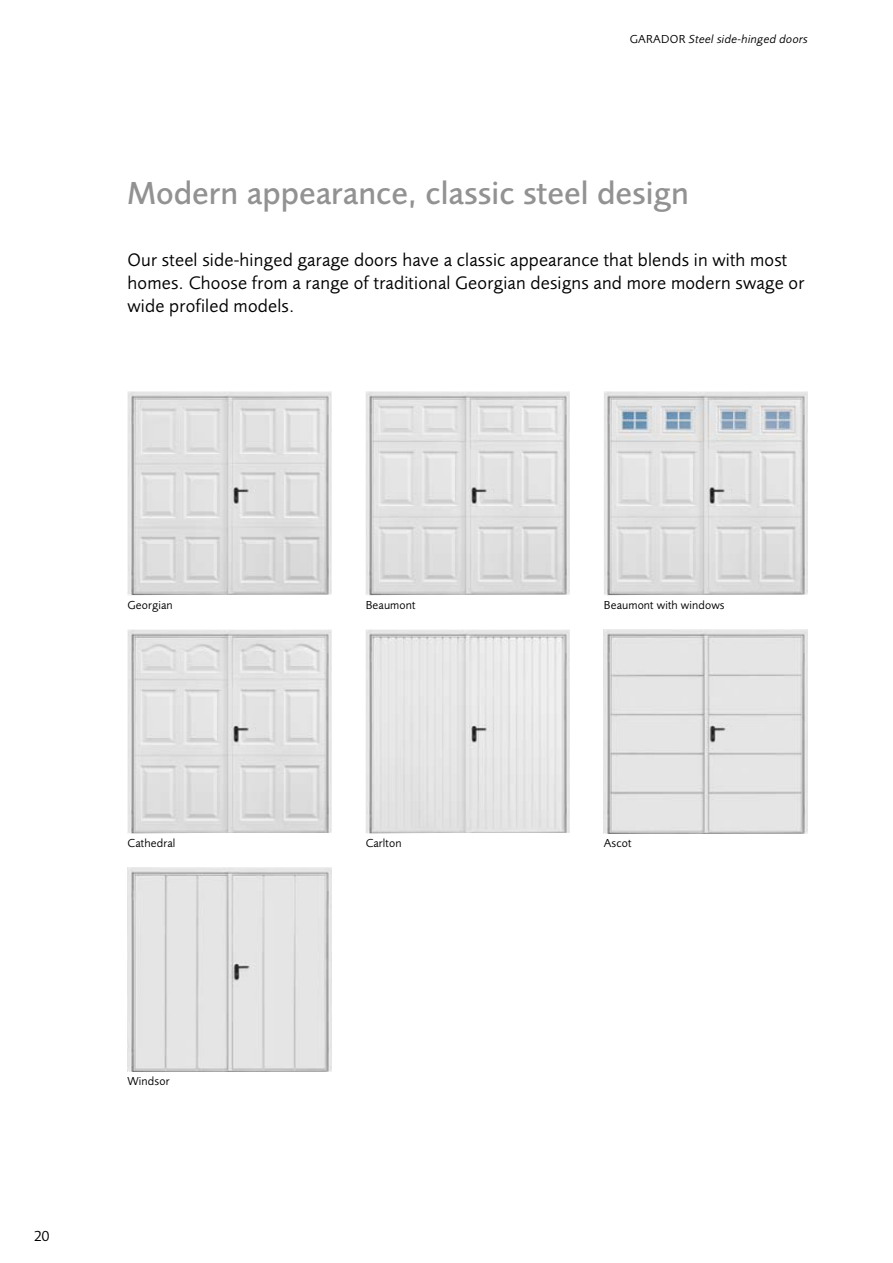
<style>
.page{position:relative;width:893px;height:1263px;background:#fff}
.page>*{position:absolute;margin:0;border:0;box-sizing:border-box;transform-origin:0 0}
.t1{font:500 33px "Foundry Sans";color:#929292}
.t2{font:18.75px/23.4px "Foundry Sans";letter-spacing:.01em;color:#000}
.t3{font:15px "Foundry Sans";color:#000}
.t4{font:12px "Foundry Sans";letter-spacing:.01em;color:#000}
.t5{font:italic 12px "Foundry Sans";letter-spacing:.02em;color:#000}
.s1{font-style:normal}
</style>
<div class="page">
<img style="left:128px;top:629px;width:204px;height:204px">
<img style="left:128px;top:867px;width:204px;height:204px">
<img style="left:366px;top:391px;width:204px;height:204px">
<img style="left:604px;top:391px;width:204px;height:204px">
<img style="left:128px;top:391px;width:204px;height:204px">
<img style="left:366px;top:629px;width:204px;height:204px">
<img style="left:604px;top:629px;width:204px;height:204px">
<p class="t5" style="left:630px;top:32px;width:180px"><span class="s1">GARADOR</span> Steel side-hinged doors</p>
<h1 class="t1" style="left:128px;top:174px;width:563px">Modern appearance, classic steel design</h1>
<p class="t2" style="left:128px;top:248px;width:678px">Our steel side-hinged garage doors have a classic appearance that blends in with most homes. Choose from a range of traditional Georgian designs and more modern swage or wide profiled models.</p>
<p class="t4" style="left:128px;top:598px;width:47px">Georgian</p>
<p class="t4" style="left:128px;top:836px;width:49px">Cathedral</p>
<p class="t3" style="left:34px;top:1228px;width:17px">20</p>
<p class="t4" style="left:128px;top:1074px;width:43px">Windsor</p>
<p class="t4" style="left:366px;top:598px;width:51px">Beaumont</p>
<p class="t4" style="left:604px;top:598px;width:122px">Beaumont with windows</p>
<p class="t4" style="left:366px;top:836px;width:37px">Carlton</p>
<p class="t4" style="left:604px;top:836px;width:29px">Ascot</p>
</div>
